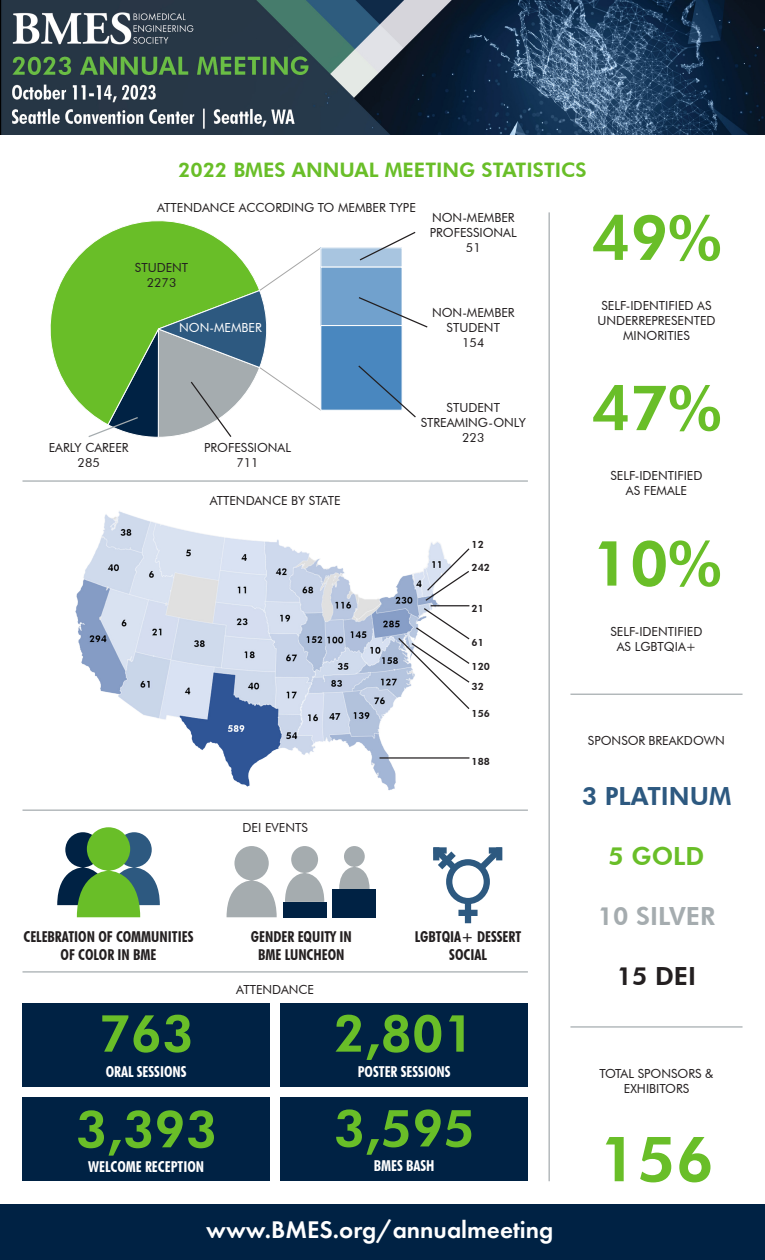
<style>
.page{position:relative;width:765px;height:1260px;background:#fff}
.page>*{position:absolute;margin:0;border:0;box-sizing:border-box;transform-origin:0 0}
.t1{font:800 62.5px "Futura BT";color:#69be28}
.t2{font:800 51.25px "Futura BT";color:#69be28}
.t3{font:600 25px "Futura PT";color:#fff}
.t4{font:800 25px "Futura BT";color:#2d5980}
.t5{font:800 25px "Futura BT";color:#a5acaf}
.t6{font:800 25px "Futura BT";color:#69be28}
.t7{font:800 25px "Futura BT";color:#231f20}
.t8{font:800 20px "Futura BT";color:#69be28}
.t9{font:700 condensed 15px/18px "Futura BT";color:#231f20;text-align:center}
.t10{font:700 condensed 15px "Futura BT";color:#fff}
.t11{font:12.5px/15px "Futura BT";color:#231f20;text-align:center}
.t12{font:12.5px "Futura BT";color:#fff}
.t13{font:800 10px "Futura BT";color:#231f20}
</style>
<div class="page">
<div style="left:0;top:1204px;width:765px;height:56px;background:#024"></div>
<img style="left:0;top:0;width:765px;height:135px">
<hr style="left:22px;top:480px;width:506px;height:2px;background:#a5acaf">
<hr style="left:549px;top:212px;width:1px;height:969px;background:#a5acaf">
<hr style="left:570px;top:694px;width:173px;height:1px;background:#a5acaf">
<svg style="left:50px;top:220px;width:352px;height:191px"></svg>
<svg style="left:87px;top:247px;width:234px;height:191px"></svg>
<svg style="left:358px;top:231px;width:58px;height:31px"></svg>
<svg style="left:357px;top:296px;width:71px;height:33px"></svg>
<svg style="left:357px;top:364px;width:59px;height:54px"></svg>
<hr style="left:570px;top:1026px;width:173px;height:2px;background:#a5acaf">
<hr style="left:22px;top:810px;width:506px;height:1px;background:#a5acaf">
<hr style="left:22px;top:971px;width:506px;height:2px;background:#a5acaf">
<div style="left:22px;top:1003px;width:248px;height:83px;background:#024"></div>
<div style="left:22px;top:1098px;width:248px;height:83px;background:#024"></div>
<div style="left:280px;top:1003px;width:248px;height:83px;background:#024"></div>
<div style="left:280px;top:1098px;width:248px;height:83px;background:#024"></div>
<svg style="left:57px;top:827px;width:103px;height:90px"></svg>
<svg style="left:227px;top:846px;width:50px;height:71px"></svg>
<svg style="left:285px;top:846px;width:39px;height:56px"></svg>
<div style="left:283px;top:902px;width:43px;height:15px;background:#024"></div>
<svg style="left:339px;top:846px;width:31px;height:43px"></svg>
<div style="left:333px;top:889px;width:43px;height:28px;background:#024"></div>
<div style="left:446px;top:859px;width:44px;height:45px;border:6px solid #2d5980;border-radius:50%"></div>
<div style="left:465px;top:901px;width:6px;height:22px;background:#2d5980"></div>
<div style="left:458px;top:910px;width:20px;height:6px;background:#2d5980"></div>
<svg style="left:472px;top:847px;width:31px;height:30px"></svg>
<div style="left:489px;top:847px;width:13px;height:7px;background:#2d5980"></div>
<div style="left:496px;top:847px;width:6px;height:13px;background:#2d5980"></div>
<svg style="left:433px;top:847px;width:30px;height:30px"></svg>
<img style="left:75px;top:511px;width:367px;height:280px">
<hr style="left:380px;top:757px;width:89px;height:2px;background:#231f20">
<svg style="left:397px;top:547px;width:73px;height:163px"></svg>
<p class="t8" style="left:178px;top:158px;width:410px">2022 BMES ANNUAL MEETING STATISTICS</p>
<p class="t11" style="left:157px;top:200px;width:260px">ATTENDANCE ACCORDING TO MEMBER TYPE</p>
<p class="t11" style="left:135px;top:260px;width:55px">STUDENT<br>2273</p>
<p class="t12" style="left:179px;top:320px;width:84px">NON-MEMBER</p>
<p class="t11" style="left:432px;top:210px;width:84px">NON-MEMBER</p>
<p class="t11" style="left:430px;top:225px;width:88px">PROFESSIONAL</p>
<p class="t11" style="left:466px;top:240px;width:16px">51</p>
<p class="t11" style="left:432px;top:305px;width:84px">NON-MEMBER</p>
<p class="t11" style="left:447px;top:320px;width:55px">STUDENT</p>
<p class="t11" style="left:462px;top:335px;width:24px">154</p>
<p class="t11" style="left:49px;top:440px;width:81px">EARLY CAREER</p>
<p class="t11" style="left:78px;top:455px;width:24px">285</p>
<p class="t11" style="left:204px;top:440px;width:88px">PROFESSIONAL</p>
<p class="t11" style="left:237px;top:455px;width:24px">711</p>
<p class="t11" style="left:210px;top:493px;width:133px">ATTENDANCE BY STATE</p>
<p class="t11" style="left:243px;top:820px;width:67px">DEI EVENTS</p>
<p class="t11" style="left:421px;top:400px;width:107px">STUDENT<br>STREAMING-ONLY</p>
<p class="t11" style="left:462px;top:430px;width:24px">223</p>
<p class="t13" style="left:472px;top:539px;width:14px">12</p>
<p class="t13" style="left:472px;top:561px;width:20px">242</p>
<p class="t13" style="left:472px;top:602px;width:14px">21</p>
<p class="t13" style="left:472px;top:636px;width:14px">61</p>
<p class="t13" style="left:472px;top:661px;width:20px">120</p>
<p class="t13" style="left:472px;top:681px;width:14px">32</p>
<p class="t13" style="left:472px;top:707px;width:20px">156</p>
<p class="t13" style="left:472px;top:755px;width:20px">188</p>
<p class="t9" style="left:24px;top:927px;width:171px">CELEBRATION OF COMMUNITIES<br>OF COLOR IN BME</p>
<p class="t9" style="left:251px;top:927px;width:102px">GENDER EQUITY IN<br>BME LUNCHEON</p>
<p class="t9" style="left:415px;top:927px;width:108px">LGBTQIA+ DESSERT<br>SOCIAL</p>
<p class="t2" style="left:99px;top:1002px;width:96px">763</p>
<p class="t10" style="left:106px;top:1062px;width:82px">ORAL SESSIONS</p>
<p class="t2" style="left:76px;top:1098px;width:143px">3,393</p>
<p class="t10" style="left:88px;top:1158px;width:117px">WELCOME RECEPTION</p>
<p class="t11" style="left:236px;top:982px;width:79px">ATTENDANCE</p>
<p class="t2" style="left:334px;top:1002px;width:143px">2,801</p>
<p class="t10" style="left:358px;top:1062px;width:94px">POSTER SESSIONS</p>
<p class="t2" style="left:334px;top:1097px;width:143px">3,595</p>
<p class="t10" style="left:374px;top:1157px;width:62px">BMES BASH</p>
<p class="t3" style="left:206px;top:1214px;width:349px">www.BMES.org/annualmeeting</p>
<p class="t1" style="left:592px;top:200px;width:131px">49%</p>
<p class="t11" style="left:597px;top:298px;width:120px">SELF-IDENTIFIED AS<br>UNDERREPRESENTED<br>MINORITIES</p>
<p class="t1" style="left:592px;top:370px;width:131px">47%</p>
<p class="t11" style="left:611px;top:468px;width:93px">SELF-IDENTIFIED<br>AS FEMALE</p>
<p class="t1" style="left:592px;top:525px;width:131px">10%</p>
<p class="t11" style="left:611px;top:624px;width:93px">SELF-IDENTIFIED<br>AS LGBTQIA+</p>
<p class="t11" style="left:588px;top:733px;width:139px">SPONSOR BREAKDOWN</p>
<p class="t4" style="left:582px;top:781px;width:151px">3 PLATINUM</p>
<p class="t6" style="left:609px;top:841px;width:97px">5 GOLD</p>
<p class="t5" style="left:598px;top:901px;width:119px">10 SILVER</p>
<p class="t7" style="left:617px;top:961px;width:81px">15 DEI</p>
<p class="t11" style="left:599px;top:1066px;width:116px">TOTAL SPONSORS &amp;<br>EXHIBITORS</p>
<p class="t1" style="left:599px;top:1121px;width:116px">156</p>
</div>
